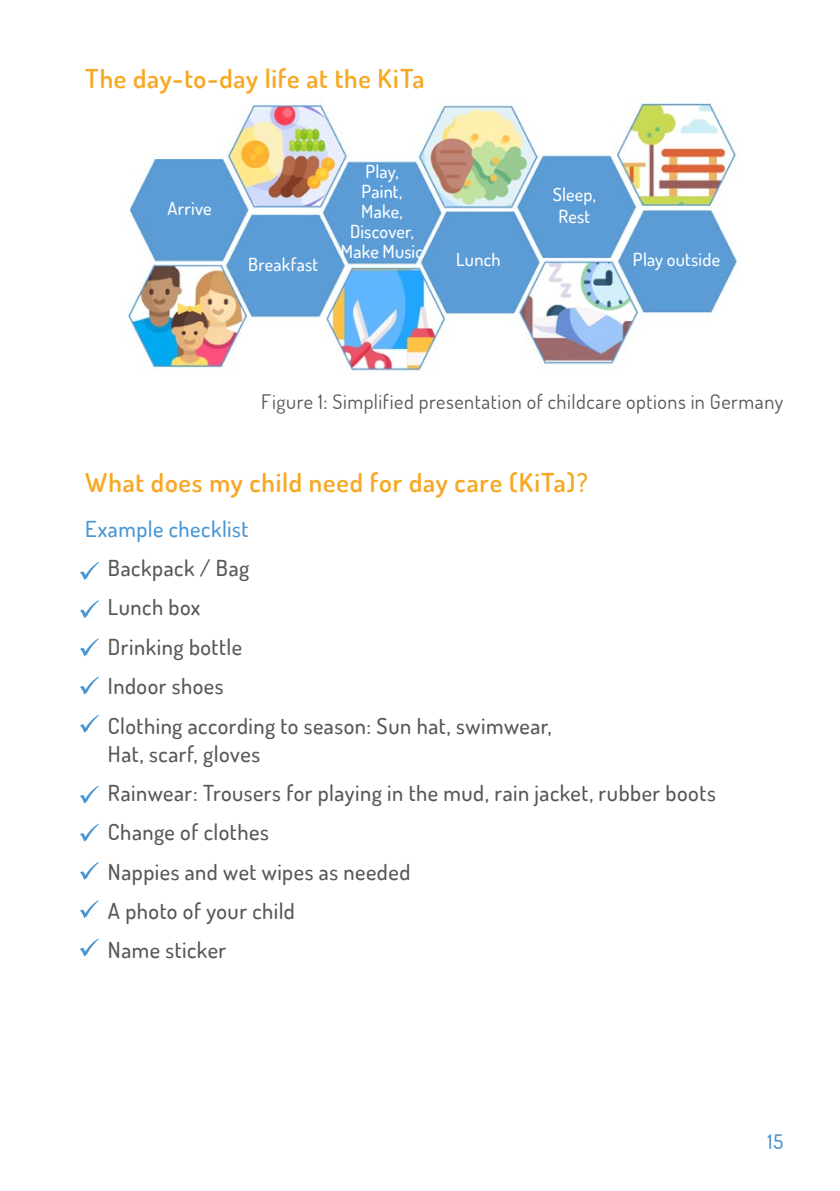
<style>
.page{position:relative;width:840px;height:1191px;background:#fff}
.page>*{position:absolute;margin:0;border:0;box-sizing:border-box;transform-origin:0 0}
.t1{font:600 26px "Dosis";letter-spacing:.025em;color:#f7a823}
.t2{font:500 22px/39.4px "Dosis";letter-spacing:.02em;color:#575756}
.t3{font:500 22px "Dosis";letter-spacing:.02em;color:#4a96d2}
.t4{font:20px "Dosis";letter-spacing:.025em;color:#575756}
.t5{font:500 20px "Dosis";color:#4a96d2}
.t6{font:500 18px/20px "Dosis";letter-spacing:.01em;color:#fff;text-align:center}
</style>
<div class="page">
<img style="left:128px;top:96px;width:610px;height:275px">
<svg style="left:80px;top:562px;width:19px;height:18px"></svg>
<svg style="left:80px;top:600px;width:19px;height:18px"></svg>
<svg style="left:80px;top:638px;width:19px;height:18px"></svg>
<svg style="left:80px;top:676px;width:19px;height:18px"></svg>
<svg style="left:80px;top:715px;width:19px;height:18px"></svg>
<svg style="left:80px;top:785px;width:19px;height:18px"></svg>
<svg style="left:80px;top:823px;width:19px;height:18px"></svg>
<svg style="left:80px;top:862px;width:19px;height:18px"></svg>
<svg style="left:80px;top:900px;width:19px;height:18px"></svg>
<svg style="left:80px;top:938px;width:19px;height:18px"></svg>
<p class="t1" style="left:85px;top:61px;width:341px">The day-to-day life at the KiTa</p>
<p class="t6" style="left:167px;top:198px;width:46px">Arrive</p>
<p class="t6" style="left:248px;top:254px;width:71px">Breakfast</p>
<p class="t6" style="left:340px;top:161px;width:84px">Play,<br>Paint,<br>Make,<br>Discover,<br>Make Music</p>
<p class="t6" style="left:456px;top:249px;width:46px">Lunch</p>
<p class="t6" style="left:552px;top:184px;width:45px;line-height:21.6px">Sleep,<br>Rest</p>
<p class="t6" style="left:632px;top:249px;width:89px">Play outside</p>
<p class="t4" style="left:261px;top:388px;width:523px">Figure 1: Simplified presentation of childcare options in Germany</p>
<p class="t1" style="left:85px;top:465px;width:504px">What does my child need for day care (KiTa)?</p>
<p class="t3" style="left:85px;top:514px;width:164px">Example checklist</p>
<p class="t2" style="left:108px;top:548px;width:445px">Backpack / Bag<br>Lunch box<br>Drinking bottle<br>Indoor shoes<br>Clothing according to season: Sun hat, swimwear,</p>
<p class="t2" style="left:108px;top:733px;width:609px">Hat, scarf, gloves<br>Rainwear: Trousers for playing in the mud, rain jacket, rubber boots<br>Change of clothes<br>Nappies and wet wipes as needed<br>A photo of your child<br>Name sticker</p>
<p class="t5" style="left:767px;top:1128px;width:17px">15</p>
</div>
